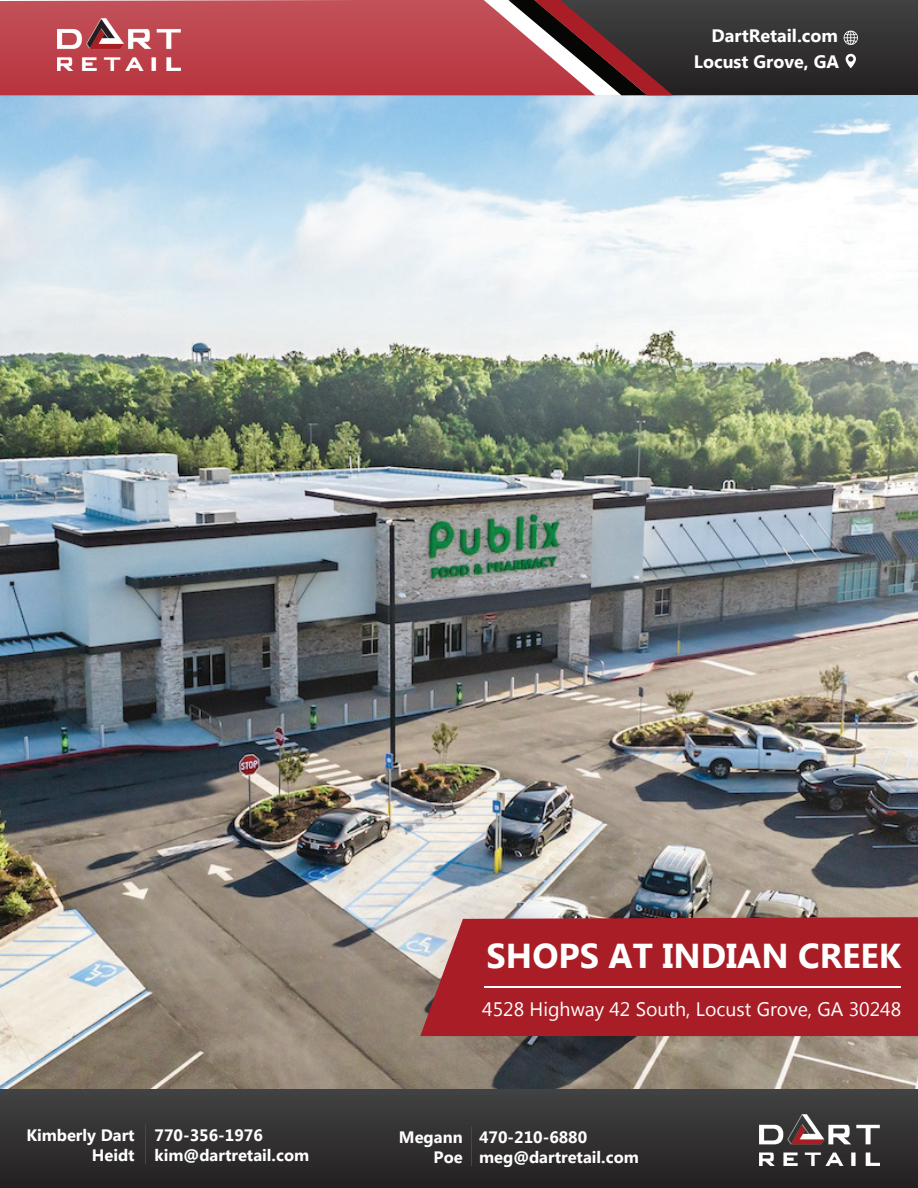
<style>
.page{position:relative;width:918px;height:1188px;background:#fff}
.page>*{position:absolute;margin:0;border:0;box-sizing:border-box;transform-origin:0 0}
.t1{font:700 34.5px "Microsoft New Tai Lue";color:#fff}
.t2{font:19.5px "Microsoft New Tai Lue";color:#fff}
.t3{font:700 18px/26.1px "Microsoft New Tai Lue";color:#fff;text-align:right}
.t4{font:700 16.5px/19.8px "Microsoft New Tai Lue";color:#fff;text-align:right}
</style>
<div class="page">
<img style="left:0;top:95px;width:918px;height:994px">
<div style="left:0;top:1089px;width:918px;height:99px;background:linear-gradient(to bottom,#414243,#232021)"></div>
<div style="left:420px;top:917px;width:498px;height:119px;background:#a91e26"></div>
<hr style="left:484px;top:986px;width:416px;height:2px;background:#fff">
<svg style="left:0;top:0;width:508px;height:95px;background:#bd444d"></svg>
<svg style="left:508px;top:0;width:410px;height:95px;background:#4f3a3c"></svg>
<hr style="left:471px;top:1126px;width:1px;height:40px;background:#a91e26">
<hr style="left:145px;top:1124px;width:1px;height:40px;background:#a91e26">
<img style="left:760px;top:1115px;width:119px;height:51px">
<img style="left:58px;top:19px;width:122px;height:52px">
<p class="t3" style="left:694px;top:24px;width:147px">DartRetail.com<br>Locust Grove, GA</p>
<p class="t4" style="left:26px;top:1127px;width:110px">Kimberly Dart<br>Heidt</p>
<p class="t4" style="left:155px;top:1127px;width:156px;text-align:left">770-356-1976 kim@dartretail.com</p>
<h1 class="t1" style="left:487px;top:936px;width:416px">SHOPS AT INDIAN CREEK</h1>
<p class="t2" style="left:482px;top:998px;width:421px">4528 Highway 42 South, Locust Grove, GA 30248</p>
<p class="t4" style="left:399px;top:1129px;width:65px">Megann<br>Poe</p>
<p class="t4" style="left:479px;top:1129px;width:161px;text-align:left">470-210-6880 meg@dartretail.com</p>
</div>
